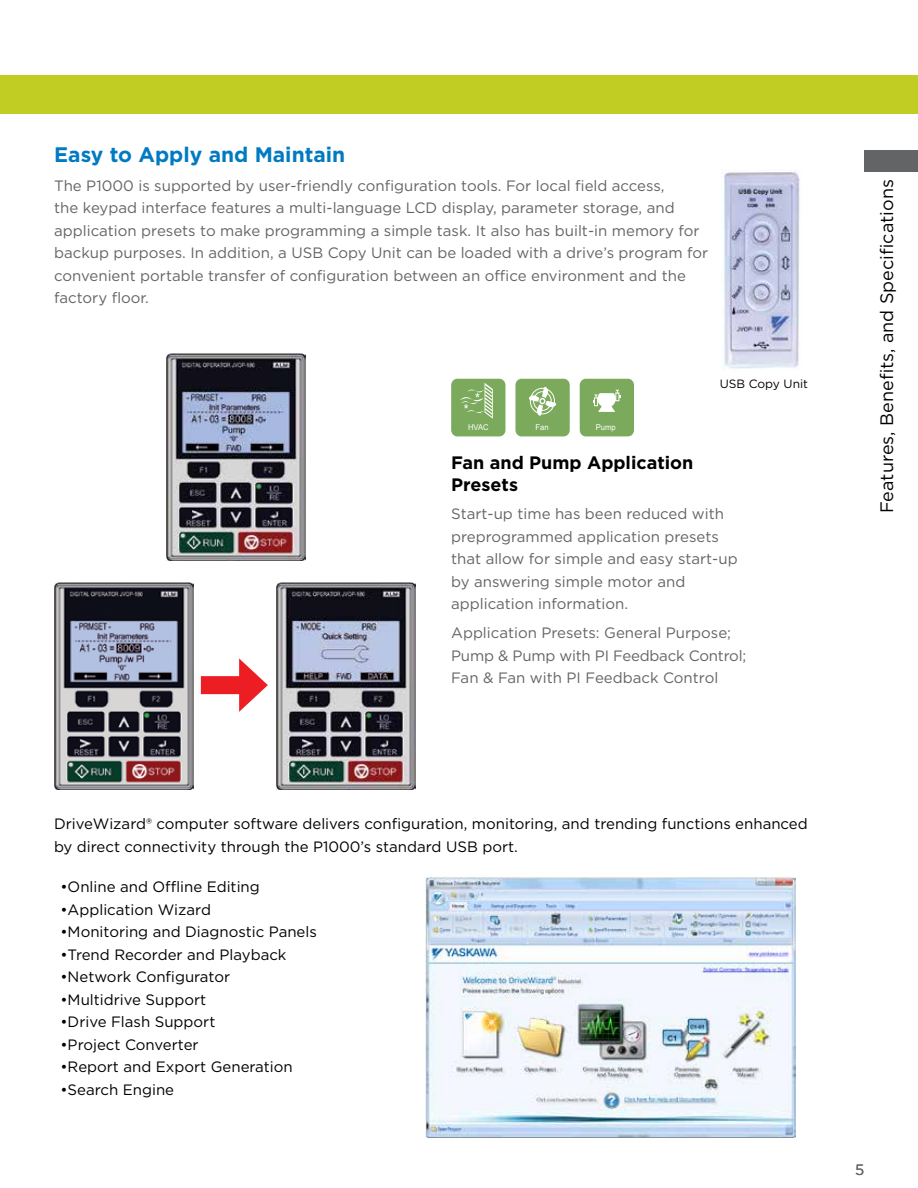
<style>
.page{position:relative;width:918px;height:1188px;background:#fff}
.page>*{position:absolute;margin:0;border:0;box-sizing:border-box;transform-origin:0 0}
.t1{font:700 21px "Gotham";color:#007ac2}
.t2{font:18px "Gotham";color:#000}
.t3{font:700 18px/22.5px "Gotham";color:#000}
.t4{font:15px/22.5px "Gotham";color:#636466}
.t5{font:15px/22.5px "Gotham";color:#000}
.t6{font:12px "Gotham";color:#000}
.t7{font:8.1px "Arial";color:#fff;scale:.94 1}
</style>
<div class="page">
<div style="left:515px;top:379px;width:55px;height:57px;background:#7baa5c;border-radius:6px"></div>
<svg style="left:529px;top:386px;width:27px;height:30px"></svg>
<div style="left:580px;top:379px;width:54px;height:57px;background:#7baa5c;border-radius:6px"></div>
<svg style="left:593px;top:390px;width:27px;height:22px"></svg>
<div style="left:451px;top:379px;width:54px;height:57px;background:#7baa5c;border-radius:6px"></div>
<svg style="left:460px;top:383px;width:33px;height:36px"></svg>
<img style="left:167px;top:353px;width:139px;height:207px">
<img style="left:723px;top:170px;width:77px;height:199px">
<img style="left:426px;top:877px;width:370px;height:261px">
<div style="left:0;top:75px;width:918px;height:39px;background:#c2cd23"></div>
<div style="left:865px;top:150px;width:53px;height:21px;background:#636466"></div>
<img style="left:55px;top:582px;width:139px;height:207px">
<img style="left:276px;top:582px;width:139px;height:207px">
<div style="left:201px;top:676px;width:49px;height:18px;background:#ed1d24"></div>
<svg style="left:239px;top:658px;width:29px;height:54px"></svg>
<h1 class="t1" style="left:54px;top:141px;width:293px">Easy to Apply and Maintain</h1>
<p class="t4" style="left:54px;top:174px;width:656px">The P1000 is supported by user-friendly configuration tools. For local field access,<br>the keypad interface features a multi-language LCD display, parameter storage, and application presets to make programming a simple task. It also has built-in memory for backup purposes. In addition, a USB Copy Unit can be loaded with a drive’s program for convenient portable transfer of configuration between an office environment and the factory floor.</p>
<p class="t7" style="left:468px;top:422px;width:23px">HVAC</p>
<p class="t7" style="left:596px;top:422px;width:23px">Pump</p>
<p class="t7" style="left:535px;top:422px;width:15px">Fan</p>
<p class="t6" style="left:720px;top:376px;width:90px">USB Copy Unit</p>
<p class="t3" style="left:451px;top:451px;width:244px">Fan and Pump Application<br>Presets</p>
<p class="t4" style="left:451px;top:502px;width:288px">Start-up time has been reduced with preprogrammed application presets that allow for simple and easy start-up by answering simple motor and application information.</p>
<p class="t4" style="left:451px;top:622px;width:297px">Application Presets: General Purpose;<br>Pump &amp; Pump with PI Feedback Control;<br>Fan &amp; Fan with PI Feedback Control</p>
<p class="t2" style="left:876px;top:513px;width:335px;rotate:-90deg">Features, Benefits, and Specifications</p>
<p class="t5" style="left:54px;top:812px;width:755px">DriveWizard® computer software delivers configuration, monitoring, and trending functions enhanced by direct connectivity through the P1000’s standard USB port.</p>
<p class="t5" style="left:60px;top:875px;width:201px">•Online and Offline Editing</p>
<p class="t5" style="left:60px;top:898px;width:152px">•Application Wizard</p>
<p class="t5" style="left:60px;top:920px;width:258px">•Monitoring and Diagnostic Panels</p>
<p class="t5" style="left:60px;top:943px;width:228px">•Trend Recorder and Playback</p>
<p class="t5" style="left:60px;top:965px;width:171px">•Network Configurator</p>
<p class="t5" style="left:60px;top:988px;width:147px">•Multidrive Support</p>
<p class="t5" style="left:60px;top:1010px;width:156px">•Drive Flash Support</p>
<p class="t5" style="left:60px;top:1033px;width:140px">•Project Converter</p>
<p class="t5" style="left:60px;top:1055px;width:234px">•Report and Export Generation</p>
<p class="t5" style="left:60px;top:1078px;width:115px">•Search Engine</p>
<p class="t4" style="left:855px;top:1158px;width:11px">5</p>
</div>
